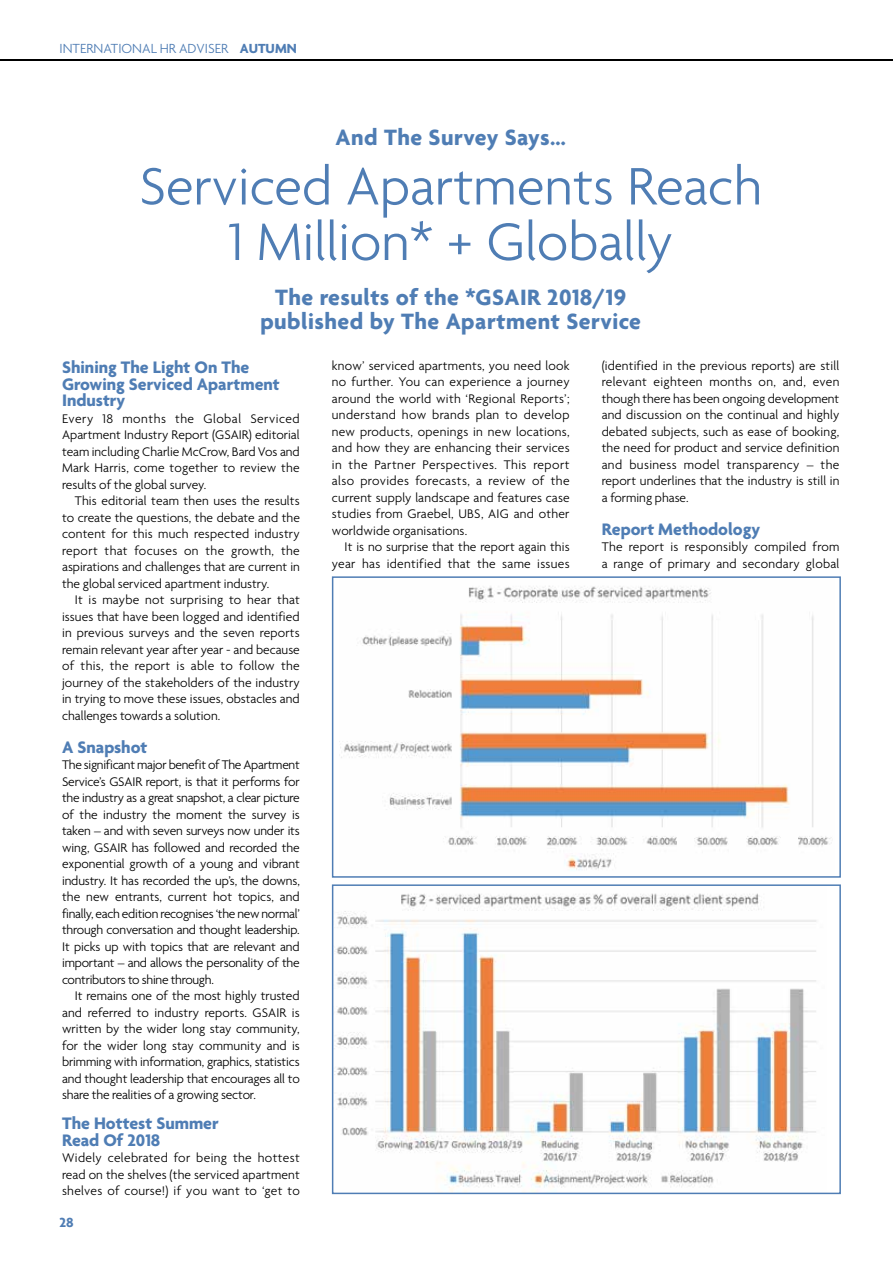
<style>
.page{position:relative;width:893px;height:1263px;background:#fff}
.page>*{position:absolute;margin:0;border:0;box-sizing:border-box;transform-origin:0 0}
.t1{font:300 57px/55.5px "Agenda";color:#4f7db4;text-align:center}
.t2{font:700 24px/24px "Agenda";letter-spacing:.02em;color:#4f7db4;text-align:center}
.t3{font:700 18px/16.5px "Agenda";color:#4f7db4}
.t4{font:300 14.25px "Agenda";color:#4f7db4}
.t5{font:700 14.25px "Agenda";color:#4f7db4}
.t6{font:300 13.5px/16.5px "Agenda";letter-spacing:.005em;color:#000;text-align:justify}
.s1{font-weight:700}
</style>
<div class="page">
<hr style="left:0;top:60px;width:893px;height:1px;background:#000">
<img style="left:340px;top:586px;width:492px;height:284px">
<div style="left:332px;top:576px;width:509px;height:302px;border:2px solid #4f7db4"></div>
<img style="left:335px;top:893px;width:482px;height:298px">
<div style="left:332px;top:884px;width:509px;height:310px;border:2px solid #4f7db4"></div>
<p class="t4" style="left:60px;top:40px;width:239px">INTERNATIONAL HR ADVISER <span class="s1">AUTUMN</span></p>
<h2 class="t2" style="left:336px;top:124px;width:232px">And The Survey Says…</h2>
<h1 class="t1" style="left:139px;top:157px;width:624px">Serviced Apartments Reach<br>1 Million* + Globally</h1>
<h2 class="t2" style="left:260px;top:285px;width:382px">The results of the *GSAIR 2018/19 published by The Apartment Service</h2>
<h3 class="t3" style="left:62px;top:358px;width:219px">Shining The Light On The<br>Growing Serviced Apartment<br>Industry</h3>
<p class="t6" style="left:62px;top:410px;width:239px">Every 18 months the Global Serviced Apartment Industry Report (GSAIR) editorial team including Charlie McCrow, Bard Vos and Mark Harris, come together to review the results of the global survey.</p>
<p class="t6" style="left:62px;top:492px;width:239px;text-indent:13px">This editorial team then uses the results to create the questions, the debate and the content for this much respected industry report that focuses on the growth, the aspirations and challenges that are current in the global serviced apartment industry.</p>
<p class="t6" style="left:62px;top:591px;width:239px;text-indent:13px">It is maybe not surprising to hear that issues that have been logged and identified in previous surveys and the seven reports remain relevant year after year - and because of this, the report is able to follow the journey of the stakeholders of the industry in trying to move these issues, obstacles and challenges towards a solution.</p>
<h3 class="t3" style="left:62px;top:738px;width:87px">A Snapshot</h3>
<p class="t6" style="left:62px;top:756px;width:239px">The significant major benefit of The Apartment Service’s GSAIR report, is that it performs for the industry as a great snapshot, a clear picture of the industry the moment the survey is taken – and with seven surveys now under its wing, GSAIR has followed and recorded the exponential growth of a young and vibrant industry. It has recorded the up’s, the downs, the new entrants, current hot topics, and finally, each edition recognises ‘the new normal’ through conversation and thought leadership.<br>It picks up with topics that are relevant and important – and allows the personality of the contributors to shine through.</p>
<p class="t6" style="left:62px;top:987px;width:239px;text-indent:13px">It remains one of the most highly trusted and referred to industry reports. GSAIR is written by the wider long stay community, for the wider long stay community and is brimming with information, graphics, statistics and thought leadership that encourages all to share the realities of a growing sector.</p>
<h3 class="t3" style="left:62px;top:1114px;width:158px">The Hottest Summer<br>Read Of 2018</h3>
<p class="t6" style="left:62px;top:1149px;width:239px">Widely celebrated for being the hottest read on the shelves (the serviced apartment shelves of course!) if you want to ‘get to</p>
<p class="t5" style="left:60px;top:1214px;width:16px">28</p>
<p class="t6" style="left:332px;top:357px;width:239px">know’ serviced apartments, you need look no further. You can experience a journey around the world with ‘Regional Reports’; understand how brands plan to develop new products, openings in new locations, and how they are enhancing their services in the Partner Perspectives. This report also provides forecasts, a review of the current supply landscape and features case studies from Graebel, UBS, AIG and other worldwide organisations.</p>
<p class="t6" style="left:332px;top:538px;width:239px;text-align:right">It is no surprise that the report again this year has identified that the same issues</p>
<p class="t6" style="left:602px;top:357px;width:239px">(identified in the previous reports) are still relevant eighteen months on, and, even though there has been ongoing development and discussion on the continual and highly debated subjects, such as ease of booking, the need for product and service definition and business model transparency – the report underlines that the industry is still in a forming phase.</p>
<h3 class="t3" style="left:602px;top:520px;width:160px">Report Methodology</h3>
<p class="t6" style="left:602px;top:538px;width:239px">The report is responsibly compiled from a range of primary and secondary global</p>
</div>
